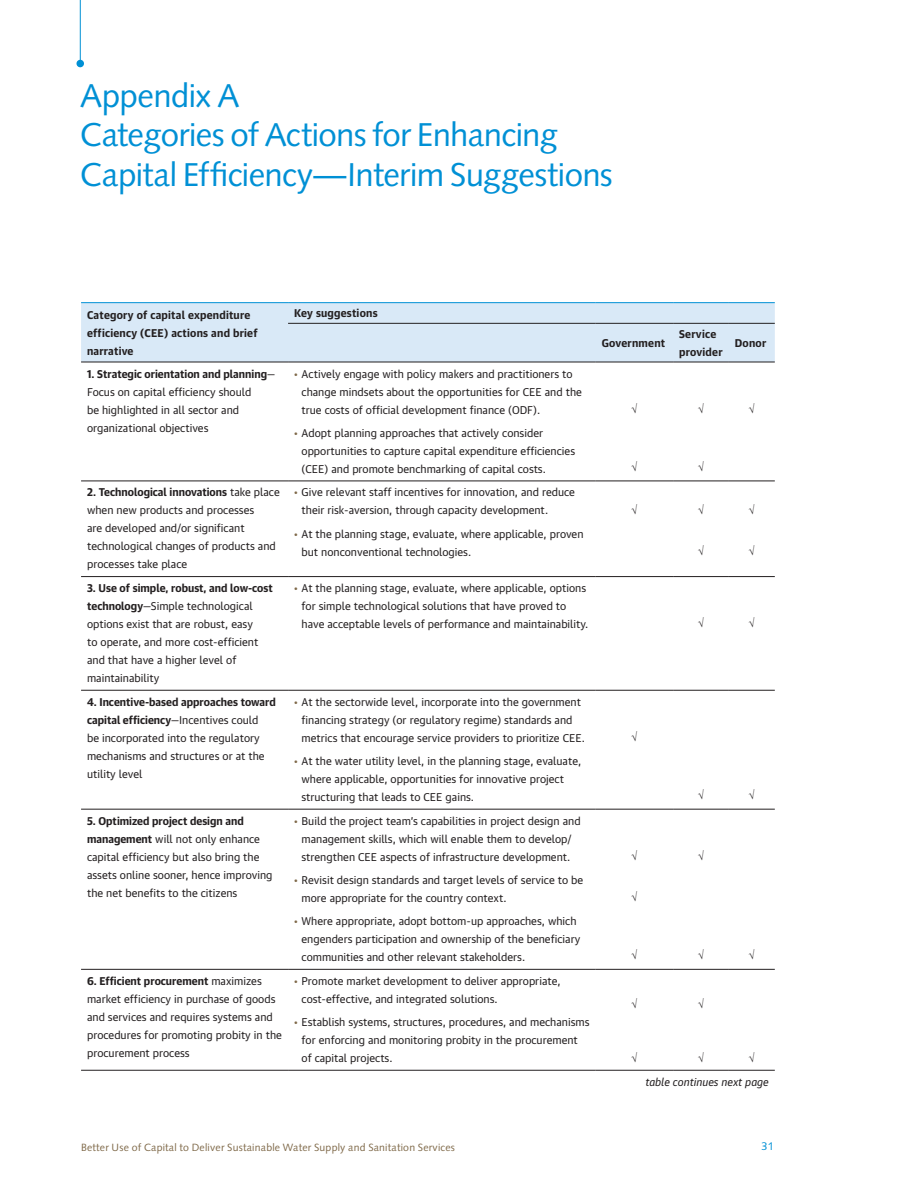
<style>
.page{position:relative;width:918px;height:1188px;background:#fff}
.page>*{position:absolute;margin:0;border:0;box-sizing:border-box;transform-origin:0 0}
.t1{font:33px/39.6px "Syntax";letter-spacing:-.02em;color:#0090d5}
.t2{font:11.25px "Syntax";color:#0090d5}
.t3{font:10.8px/18px "Guardian Text Sans";color:#231f20}
.t4{font:700 10.8px/18px "Guardian Text Sans";letter-spacing:.02em;color:#231f20}
.t5{font:italic 10.8px "Guardian Text Sans";color:#231f20}
.t6{font:10.5px "Syntax";letter-spacing:.02em;color:#7f6949}
.s1{font-weight:700}
.s2{font-size:9.75px;color:#7f6949}
</style>
<div class="page">
<div style="left:76px;top:60px;width:8px;height:7px;border:2px solid #0090d5;border-radius:50%"></div>
<hr style="left:80px;top:0;width:1px;height:62px;background:#0090d5">
<div style="left:81px;top:303px;width:694px;height:59px;background:#d9e9f7"></div>
<hr style="left:81px;top:481px;width:207px;height:1px;background:#231f20">
<hr style="left:288px;top:481px;width:308px;height:1px;background:#231f20">
<hr style="left:596px;top:481px;width:77px;height:1px;background:#231f20">
<hr style="left:673px;top:481px;width:56px;height:1px;background:#231f20">
<hr style="left:729px;top:481px;width:46px;height:1px;background:#231f20">
<hr style="left:81px;top:576px;width:207px;height:1px;background:#231f20">
<hr style="left:288px;top:576px;width:308px;height:1px;background:#231f20">
<hr style="left:596px;top:576px;width:77px;height:1px;background:#231f20">
<hr style="left:673px;top:576px;width:56px;height:1px;background:#231f20">
<hr style="left:729px;top:576px;width:46px;height:1px;background:#231f20">
<hr style="left:81px;top:690px;width:207px;height:1px;background:#231f20">
<hr style="left:288px;top:690px;width:308px;height:1px;background:#231f20">
<hr style="left:596px;top:690px;width:77px;height:1px;background:#231f20">
<hr style="left:673px;top:690px;width:56px;height:1px;background:#231f20">
<hr style="left:729px;top:690px;width:46px;height:1px;background:#231f20">
<hr style="left:81px;top:809px;width:207px;height:1px;background:#231f20">
<hr style="left:288px;top:809px;width:308px;height:1px;background:#231f20">
<hr style="left:596px;top:809px;width:77px;height:1px;background:#231f20">
<hr style="left:673px;top:809px;width:56px;height:1px;background:#231f20">
<hr style="left:729px;top:809px;width:46px;height:1px;background:#231f20">
<hr style="left:81px;top:969px;width:207px;height:1px;background:#231f20">
<hr style="left:288px;top:969px;width:308px;height:1px;background:#231f20">
<hr style="left:596px;top:969px;width:77px;height:1px;background:#231f20">
<hr style="left:673px;top:969px;width:56px;height:1px;background:#231f20">
<hr style="left:729px;top:969px;width:46px;height:1px;background:#231f20">
<hr style="left:288px;top:362px;width:308px;height:1px;background:#231f20">
<hr style="left:596px;top:362px;width:77px;height:1px;background:#231f20">
<hr style="left:673px;top:362px;width:56px;height:1px;background:#231f20">
<hr style="left:729px;top:362px;width:46px;height:1px;background:#231f20">
<hr style="left:81px;top:1070px;width:207px;height:1px;background:#231f20">
<hr style="left:288px;top:1070px;width:308px;height:1px;background:#231f20">
<hr style="left:596px;top:1070px;width:77px;height:1px;background:#231f20">
<hr style="left:673px;top:1070px;width:56px;height:1px;background:#231f20">
<hr style="left:729px;top:1070px;width:46px;height:1px;background:#231f20">
<hr style="left:81px;top:302px;width:207px;height:1px;background:#0090d5">
<hr style="left:81px;top:362px;width:207px;height:1px;background:#231f20">
<hr style="left:288px;top:302px;width:308px;height:1px;background:#0090d5">
<hr style="left:596px;top:302px;width:77px;height:1px;background:#0090d5">
<hr style="left:673px;top:302px;width:56px;height:1px;background:#0090d5">
<hr style="left:729px;top:302px;width:46px;height:1px;background:#0090d5">
<hr style="left:288px;top:323px;width:308px;height:1px;background:#231f20">
<hr style="left:596px;top:323px;width:77px;height:1px;background:#231f20">
<hr style="left:673px;top:323px;width:56px;height:1px;background:#231f20">
<hr style="left:729px;top:323px;width:46px;height:1px;background:#231f20">
<h1 class="t1" style="left:80px;top:76px;width:534px">Appendix A<br>Categories of Actions for Enhancing<br>Capital Efficiency—Interim Suggestions</h1>
<p class="t4" style="left:87px;top:305px;width:172px">Category of capital expenditure efficiency (CEE) actions and brief narrative</p>
<p class="t4" style="left:294px;top:303px;width:85px">Key suggestions</p>
<p class="t3" style="left:87px;top:364px;width:190px"><span class="s1">1. Strategic orientation and planning</span>— Focus on capital efficiency should<br>be highlighted in all sector and organizational objectives</p>
<p class="t3" style="left:302px;top:364px;width:282px;text-indent:-8px"><span class="s2">•</span> Actively engage with policy makers and practitioners to change mindsets about the opportunities for CEE and the true costs of official development finance (ODF).</p>
<p class="t3" style="left:302px;top:423px;width:275px;text-indent:-8px"><span class="s2">•</span> Adopt planning approaches that actively consider opportunities to capture capital expenditure efficiencies (CEE) and promote benchmarking of capital costs.</p>
<p class="t3" style="left:87px;top:482px;width:194px"><span class="s1">2. Technological innovations</span> take place when new products and processes<br>are developed and/or significant technological changes of products and processes take place</p>
<p class="t3" style="left:302px;top:483px;width:275px;text-indent:-8px"><span class="s2">•</span> Give relevant staff incentives for innovation, and reduce their risk-aversion, through capacity development.</p>
<p class="t3" style="left:302px;top:524px;width:283px;text-indent:-8px"><span class="s2">•</span> At the planning stage, evaluate, where applicable, proven but nonconventional technologies.</p>
<p class="t3" style="left:87px;top:578px;width:187px"><span class="s1">3. Use of simple, robust, and low-cost technology</span>—Simple technological options exist that are robust, easy<br>to operate, and more cost-efficient and that have a higher level of maintainability</p>
<p class="t3" style="left:302px;top:578px;width:288px;text-indent:-8px"><span class="s2">•</span> At the planning stage, evaluate, where applicable, options for simple technological solutions that have proved to have acceptable levels of performance and maintainability.</p>
<p class="t3" style="left:87px;top:692px;width:190px"><span class="s1">4. Incentive-based approaches toward capital efficiency</span>—Incentives could<br>be incorporated into the regulatory mechanisms and structures or at the utility level</p>
<p class="t3" style="left:302px;top:692px;width:285px;text-indent:-8px"><span class="s2">•</span> At the sectorwide level, incorporate into the government financing strategy (or regulatory regime) standards and metrics that encourage service providers to prioritize CEE.</p>
<p class="t3" style="left:302px;top:751px;width:281px;text-indent:-8px"><span class="s2">•</span> At the water utility level, in the planning stage, evaluate, where applicable, opportunities for innovative project structuring that leads to CEE gains.</p>
<p class="t3" style="left:87px;top:811px;width:187px"><span class="s1">5. Optimized project design and management</span> will not only enhance capital efficiency but also bring the assets online sooner, hence improving the net benefits to the citizens</p>
<p class="t3" style="left:294px;top:811px;width:288px;text-align:center"><span class="s2">•</span> Build the project team’s capabilities in project design and management skills, which will enable them to develop/ strengthen CEE aspects of infrastructure development.</p>
<p class="t3" style="left:302px;top:870px;width:283px;text-indent:-8px"><span class="s2">•</span> Revisit design standards and target levels of service to be more appropriate for the country context.</p>
<p class="t3" style="left:302px;top:911px;width:280px;text-indent:-8px"><span class="s2">•</span> Where appropriate, adopt bottom-up approaches, which engenders participation and ownership of the beneficiary communities and other relevant stakeholders.</p>
<p class="t3" style="left:87px;top:971px;width:196px"><span class="s1">6. Efficient procurement</span> maximizes market efficiency in purchase of goods and services and requires systems and procedures for promoting probity in the procurement process</p>
<p class="t3" style="left:302px;top:971px;width:261px;text-indent:-8px"><span class="s2">•</span> Promote market development to deliver appropriate, cost-effective, and integrated solutions.</p>
<p class="t3" style="left:302px;top:1012px;width:290px;text-indent:-8px"><span class="s2">•</span> Establish systems, structures, procedures, and mechanisms for enforcing and monitoring probity in the procurement of capital projects.</p>
<p class="t4" style="left:602px;top:333px;width:65px">Government</p>
<p class="t4" style="left:679px;top:324px;width:45px">Service provider</p>
<p class="t4" style="left:735px;top:333px;width:33px">Donor</p>
<p class="t5" style="left:645px;top:1073px;width:125px">table continues next page</p>
<p class="t6" style="left:81px;top:1141px;width:375px">Better Use of Capital to Deliver Sustainable Water Supply and Sanitation Services</p>
<p class="t2" style="left:761px;top:1139px;width:14px">31</p>
</div>
